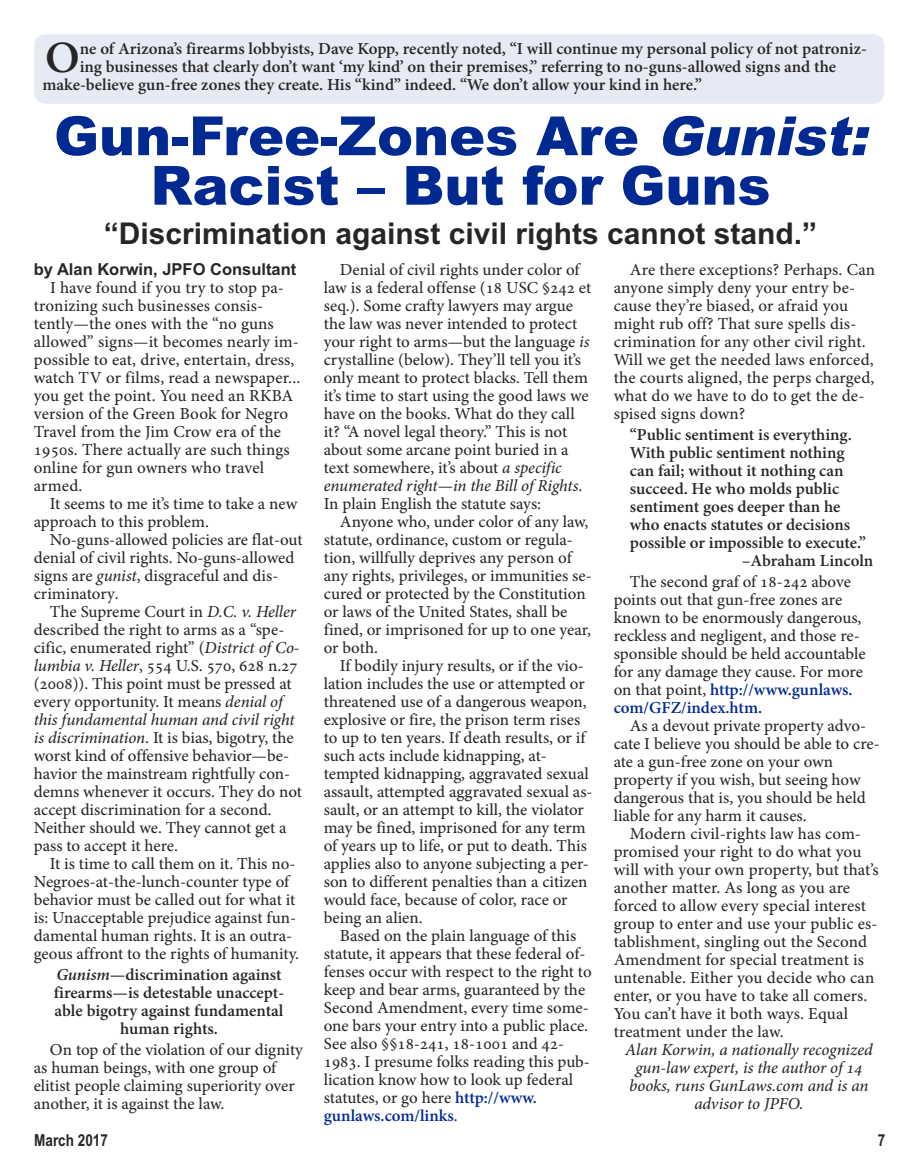
<style>
.page{position:relative;width:918px;height:1161px;background:#fff}
.page>*{position:absolute;margin:0;border:0;box-sizing:border-box;transform-origin:0 0}
.t1{font:900 54px/49.5px "Arial";color:#002991;text-align:center}
.t2{font:700 44.1px "Adobe Hebrew";color:#272526}
.t3{font:700 30px "Arial";color:#272526}
.t4{font:16.5px/18px "Adobe Hebrew";color:#272526}
.t5{font:700 16.5px/18px "Adobe Hebrew";color:#272526;text-align:center}
.t6{font:italic 16.5px/18px "Adobe Hebrew";letter-spacing:-.005em;color:#272526;text-align:center}
.t7{font:700 16.5px "Arial";color:#272526}
.t8{font:700 16.5px "Arial Narrow";color:#272526}
.s1{font-style:italic}
.s2{font-weight:700;color:#002991}
.s3{font-weight:700}
</style>
<div class="page">
<div style="left:34px;top:34px;width:850px;height:70px;background:#e6eaf4;border-radius:11px"></div>
<h2 class="t2" style="left:45px;top:41px;width:36px">O</h2>
<p class="t5" style="left:80px;top:41px;width:789px">ne of Arizona’s firearms lobbyists, Dave Kopp, recently noted, “I will continue my personal policy of not patroniz-</p>
<p class="t5" style="left:80px;top:59px;width:758px">ing businesses that clearly don’t want ‘my kind’ on their premises,” referring to no-guns-allowed signs and the</p>
<p class="t5" style="left:42px;top:77px;width:661px">make-believe gun-free zones they create. His “kind” indeed. “We don’t allow your kind in here.”</p>
<h1 class="t1" style="left:54px;top:112px;width:830px">Gun-Free-Zones Are <span class="s1">Gunist:<br></span>Racist – But for Guns</h1>
<h3 class="t3" style="left:104px;top:216px;width:715px">“Discrimination against civil rights cannot stand.”</h3>
<p class="t7" style="left:34px;top:260px;width:264px">by Alan Korwin, JPFO Consultant</p>
<p class="t4" style="left:34px;top:280px;width:268px;text-indent:16px">I have found if you try to stop pa&shy;tronizing such businesses consis&shy;tently—the ones with the “no guns allowed” signs—it becomes nearly im&shy;possible to eat, drive, entertain, dress, watch TV or films, read a newspaper... you get the point. You need an RKBA version of the Green Book for Negro<br>Travel from the Jim Crow era of the<br>1950s. There actually are such things online for gun owners who travel armed.</p>
<p class="t4" style="left:34px;top:496px;width:265px;text-indent:16px">It seems to me it’s time to take a new approach to this problem.</p>
<p class="t4" style="left:34px;top:532px;width:270px;text-indent:16px">No-guns-allowed policies are flat-out denial of civil rights. No-guns-allowed signs are <span class="s1">gunist</span>, disgraceful and dis&shy;criminatory<span class="s1">.</span></p>
<p class="t4" style="left:34px;top:604px;width:270px;text-indent:16px">The Supreme Court in <span class="s1">D.C. v. Heller </span>described the right to arms as a “spe&shy;cific, enumerated right” (<span class="s1">District of Co&shy;lumbia v. Heller</span>, 554 U.S. 570, 628 n.27 (2008)). This point must be pressed at every opportunity. It means <span class="s1">denial of this fundamental human and civil right is discrimination</span>. It is bias, bigotry, the worst kind of offensive behavior—be&shy;havior the mainstream rightfully con&shy;demns whenever it occurs. They do not accept discrimination for a second.<br>Neither should we. They cannot get a pass to accept it here.</p>
<p class="t4" style="left:34px;top:856px;width:267px;text-indent:16px">It is time to call them on it. This no-Negroes-at-the-lunch-counter type of behavior must be called out for what it is: Unacceptable prejudice against fun&shy;damental human rights. It is an outra&shy;geous affront to the rights of humanity.</p>
<p class="t5" style="left:54px;top:967px;width:232px"><span class="s1">Gunism</span>—discrimination against firearms—is detestable unaccept&shy;able bigotry against fundamental human rights.</p>
<p class="t4" style="left:34px;top:1043px;width:271px;text-indent:16px">On top of the violation of our dignity as human beings, with one group of elitist people claiming superiority over another, it is against the law.</p>
<p class="t4" style="left:324px;top:262px;width:269px;text-indent:16px">Denial of civil rights under color of law is a federal offense (18 USC §242 et seq.). Some crafty lawyers may argue the law was never intended to protect your right to arms—but the language <span class="s1">is </span>crystalline (below). They’ll tell you it’s only meant to protect blacks. Tell them it’s time to start using the good laws we have on the books. What do they call it? “A novel legal theory.” This is not about some arcane point buried in a text somewhere, it’s about <span class="s1">a specific enumerated right—in the Bill of Rights</span>.<br>In plain English the statute says:</p>
<p class="t4" style="left:324px;top:514px;width:270px;text-indent:16px">Anyone who, under color of any law, statute, ordinance, custom or regula&shy;tion, willfully deprives any person of any rights, privileges, or immunities se&shy;cured or protected by the Constitution or laws of the United States, shall be fined, or imprisoned for up to one year, or both.</p>
<p class="t4" style="left:324px;top:658px;width:270px;text-indent:16px">If bodily injury results, or if the vio&shy;lation includes the use or attempted or threatened use of a dangerous weapon, explosive or fire, the prison term rises to up to ten years. If death results, or if such acts include kidnapping, at&shy;tempted kidnapping, aggravated sexual assault, attempted aggravated sexual as&shy;sault, or an attempt to kill, the violator may be fined, imprisoned for any term of years up to life, or put to death. This applies also to anyone subjecting a per&shy;son to different penalties than a citizen would face, because of color, race or being an alien.</p>
<p class="t4" style="left:324px;top:928px;width:269px;text-indent:16px">Based on the plain language of this statute, it appears that these federal of&shy;fenses occur with respect to the right to keep and bear arms, guaranteed by the Second Amendment, every time some&shy;one bars your entry into a public place.<br>See also §§18-241, 18-1001 and 42- 1983. I presume folks reading this pub&shy;lication know how to look up federal statutes, or go here <span class="s2">http://www. gunlaws.com/links</span>.</p>
<p class="t4" style="left:614px;top:262px;width:263px;text-indent:16px">Are there exceptions? Perhaps. Can anyone simply deny your entry be&shy;cause they’re biased, or afraid you might rub off? That sure spells dis&shy;crimination for any other civil right.<br>Will we get the needed laws enforced, the courts aligned, the perps charged, what do we have to do to get the de&shy;spised signs down?</p>
<p class="t5" style="left:630px;top:427px;width:223px">“Public sentiment is everything.</p>
<p class="t5" style="left:630px;top:445px;width:216px">With public sentiment nothing</p>
<p class="t5" style="left:630px;top:463px;width:215px">can fail; without it nothing can</p>
<p class="t5" style="left:630px;top:481px;width:211px">succeed. He who molds public</p>
<p class="t5" style="left:630px;top:499px;width:212px">sentiment goes deeper than he</p>
<p class="t5" style="left:630px;top:517px;width:222px">who enacts statutes or decisions</p>
<p class="t5" style="left:630px;top:535px;width:238px">possible or impossible to execute.”</p>
<p class="t5" style="left:742px;top:553px;width:133px">–Abraham Lincoln</p>
<p class="t4" style="left:614px;top:575px;width:254px;text-indent:16px">The second graf of 18-242 above points out that gun-free zones are known to be enormously dangerous, reckless and negligent, and those re&shy;sponsible should be held accountable for any damage they cause. For more on that point, <span class="s2">http://www.gunlaws. com/GFZ/index.htm</span><span class="s3">.</span></p>
<p class="t4" style="left:614px;top:719px;width:268px;text-indent:16px">As a devout private property advo&shy;cate I believe you should be able to cre&shy;ate a gun-free zone on your own property if you wish, but seeing how dangerous that is, you should be held liable for any harm it causes.</p>
<p class="t4" style="left:614px;top:827px;width:267px;text-indent:16px">Modern civil-rights law has com&shy;promised your right to do what you will with your own property, but that’s another matter. As long as you are forced to allow every special interest group to enter and use your public es&shy;tablishment, singling out the Second Amendment for special treatment is untenable. Either you decide who can enter, or you have to take all comers.<br>You can’t have it both ways. Equal treatment under the law.</p>
<p class="t6" style="left:625px;top:1043px;width:249px">Alan Korwin, a nationally recognized gun-law expert, is the author of 14 books, runs GunLaws.com and is an advisor to JPFO.</p>
<p class="t8" style="left:34px;top:1131px;width:75px">March 2017</p>
<p class="t8" style="left:878px;top:1131px;width:9px">7</p>
</div>
